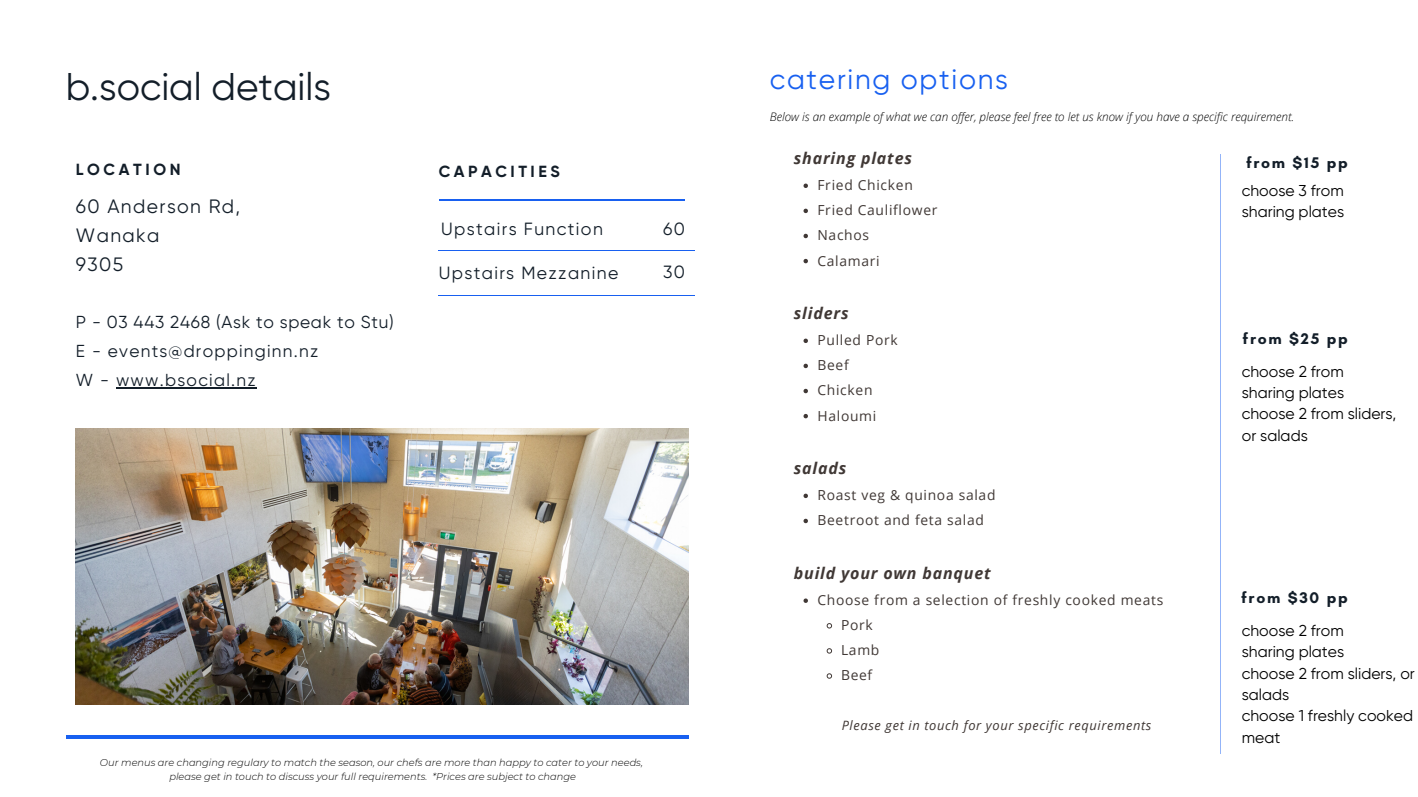
<style>
.page{position:relative;width:1418px;height:797px;background:#fff}
.page>*{position:absolute;margin:0;border:0;box-sizing:border-box;transform-origin:0 0}
.t1{font:38.62px "Gilroy";color:#131e29}
.t2{font:28.12px "Gilroy";letter-spacing:.06em;color:#1860f0}
.t3{font:19.25px/28.8px "Gilroy";letter-spacing:.075em;color:#131e29}
.t4{font:17.62px "Gilroy";letter-spacing:.08em;color:#131e29}
.t5{font:17.38px/28.8px "Gilroy";letter-spacing:.075em;color:#131e29}
.t6{font:700 16.12px "Gilroy";letter-spacing:.22em;color:#131e29}
.t7{font:italic 700 16px "Open Sans";letter-spacing:.05em;color:#403835}
.t8{font:15.75px/21.4px "Gilroy";color:#000}
.t9{font:700 15.75px "Glacial Indifference";letter-spacing:.11em;color:#131e29}
.t10{font:13.88px/25.1px "Open Sans";letter-spacing:.05em;color:#403835}
.t11{font:italic 12.88px "Open Sans";letter-spacing:.05em;color:#403835}
.t12{font:italic 300 11.75px "Open Sans";color:#000}
.t13{font:italic 300 9.88px/14px "Montserrat";color:#000;text-align:center}
</style>
<div class="page">
<hr style="left:66px;top:735px;width:622px;height:4px;background:#1860f0">
<hr style="left:439px;top:199px;width:245px;height:2px;background:#1860f0">
<img style="left:76px;top:429px;width:612px;height:275px">
<hr style="left:116px;top:387px;width:141px;height:2px;background:#131e29">
<svg style="left:803px;top:184px;width:5px;height:4px"></svg>
<svg style="left:803px;top:209px;width:5px;height:4px"></svg>
<svg style="left:803px;top:234px;width:5px;height:4px"></svg>
<svg style="left:803px;top:259px;width:5px;height:4px"></svg>
<svg style="left:803px;top:339px;width:5px;height:4px"></svg>
<svg style="left:803px;top:364px;width:5px;height:4px"></svg>
<svg style="left:803px;top:389px;width:5px;height:4px"></svg>
<svg style="left:803px;top:414px;width:5px;height:4px"></svg>
<svg style="left:803px;top:494px;width:5px;height:4px"></svg>
<svg style="left:803px;top:519px;width:5px;height:4px"></svg>
<svg style="left:803px;top:598px;width:5px;height:5px"></svg>
<svg style="left:826px;top:623px;width:6px;height:6px"></svg>
<svg style="left:826px;top:648px;width:6px;height:6px"></svg>
<svg style="left:826px;top:673px;width:6px;height:6px"></svg>
<hr style="left:439px;top:295px;width:256px;height:1px;background:#1860f0">
<hr style="left:439px;top:250px;width:256px;height:1px;background:#1860f0">
<hr style="left:1219px;top:154px;width:1px;height:599px;background:#1860f0">
<h1 class="t1" style="left:66px;top:63px;width:267px">b.social details</h1>
<p class="t6" style="left:76px;top:160px;width:106px">LOCATION</p>
<h3 class="t3" style="left:76px;top:192px;width:166px">60 Anderson Rd,<br>Wanaka<br>9305</h3>
<p class="t5" style="left:76px;top:308px;width:319px">P - 03 443 2468 (Ask to speak to Stu)<br>E - events@droppinginn.nz<br>W - www.bsocial.nz</p>
<p class="t6" style="left:439px;top:161px;width:123px">CAPACITIES</p>
<p class="t4" style="left:441px;top:218px;width:163px">Upstairs Function</p>
<p class="t4" style="left:663px;top:218px;width:23px">60</p>
<p class="t4" style="left:439px;top:262px;width:181px">Upstairs Mezzanine</p>
<p class="t4" style="left:663px;top:261px;width:23px">30</p>
<p class="t13" style="left:100px;top:755px;width:544px">Our menus are changing regulary to match the season, our chefs are more than happy to cater to your needs, please get in touch to discuss your full requirements. *Prices are subject to change</p>
<h2 class="t2" style="left:770px;top:62px;width:240px">catering options</h2>
<p class="t12" style="left:770px;top:108px;width:526px">Below is an example of what we can offer, please feel free to let us know if you have a specific requirement.</p>
<p class="t7" style="left:794px;top:147px;width:120px">sharing plates</p>
<p class="t10" style="left:817px;top:172px;width:121px">Fried Chicken<br>Fried Cauliflower<br>Nachos<br>Calamari</p>
<p class="t7" style="left:794px;top:302px;width:56px">sliders</p>
<p class="t10" style="left:817px;top:327px;width:82px">Pulled Pork<br>Beef<br>Chicken<br>Haloumi</p>
<p class="t7" style="left:794px;top:457px;width:54px">salads</p>
<p class="t10" style="left:817px;top:482px;width:179px">Roast veg &amp; quinoa salad<br>Beetroot and feta salad</p>
<p class="t7" style="left:794px;top:561px;width:198px">build your own banquet</p>
<p class="t10" style="left:841px;top:587px;width:324px;text-indent:-24px">Choose from a selection of freshly cooked meats<br>Pork<br>Lamb<br>Beef</p>
<p class="t11" style="left:841px;top:716px;width:311px">Please get in touch for your specific requirements</p>
<p class="t9" style="left:1246px;top:153px;width:103px">from $15 pp</p>
<p class="t8" style="left:1241px;top:180px;width:104px">choose 3 from sharing plates</p>
<p class="t9" style="left:1242px;top:329px;width:107px">from $25 pp</p>
<p class="t8" style="left:1241px;top:360px;width:156px">choose 2 from sharing plates choose 2 from sliders, or salads</p>
<p class="t9" style="left:1241px;top:588px;width:108px">from $30 pp</p>
<p class="t8" style="left:1241px;top:619px;width:174px">choose 2 from<br>sharing plates<br>choose 2 from sliders, or salads<br>choose 1 freshly cooked meat</p>
</div>
